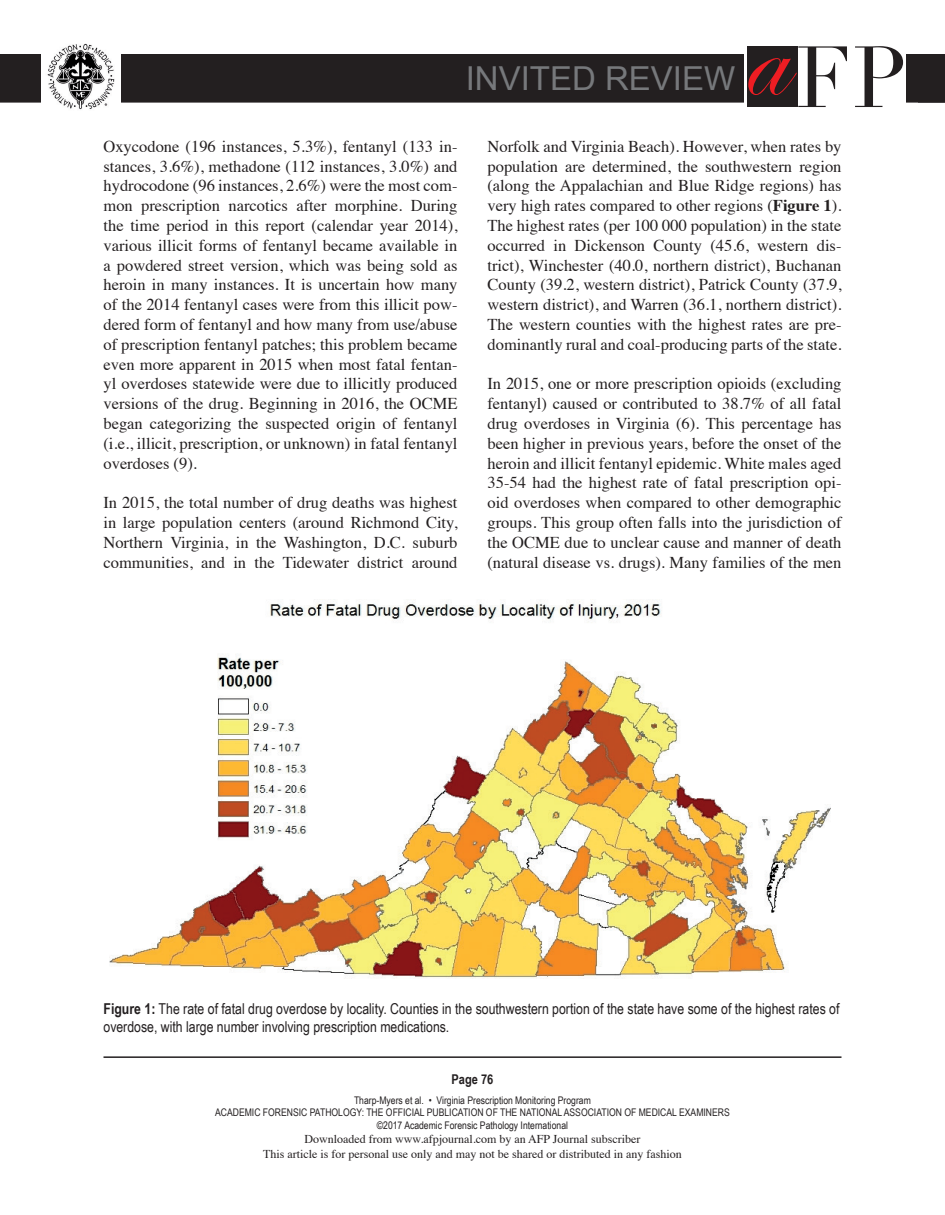
<style>
.page{position:relative;width:945px;height:1215px;background:#fff}
.page>*{position:absolute;margin:0;border:0;box-sizing:border-box;transform-origin:0 0}
.t1{font:33px "Arial";color:#76787b}
.t2{font:16.5px/19.8px "Times";color:#231f20;text-align:justify}
.t3{font:15px/18px "Arial Narrow";color:#231f20}
.t4{font:700 13.5px "Arial Narrow";color:#231f20}
.t5{font:12px/14.4px "Times";color:#231f20;text-align:center}
.t6{font:10.5px/12.6px "Arial Narrow";color:#231f20;text-align:center}
.s1{font-weight:700}
</style>
<div class="page">
<div style="left:1px;top:55px;width:943px;height:47px;background:#231f20"></div>
<div style="left:0;top:54px;width:945px;height:49px;border:2px solid #231f20"></div>
<div style="left:41px;top:37px;width:80px;height:79px;background:#fff"></div>
<div style="left:744px;top:44px;width:161px;height:69px;background:#fff"></div>
<div style="left:747px;top:46px;width:50px;height:61px;background:#231f20"></div>
<svg style="left:855px;top:46px;width:48px;height:61px"></svg>
<svg style="left:748px;top:46px;width:99px;height:61px"></svg>
<img style="left:47px;top:43px;width:68px;height:67px">
<svg style="left:918px;top:54px;width:27px;height:49px"></svg>
<img style="left:109px;top:599px;width:722px;height:380px">
<hr style="left:104px;top:1056px;width:738px;height:2px;background:#231f20">
<h1 class="t1" style="left:466px;top:57px;width:271px">INVITED REVIEW</h1>
<p class="t2" style="left:104px;top:135px;width:356px">Oxycodone (196 instances, 5.3%), fentanyl (133 in&shy;stances, 3.6%), methadone (112 instances, 3.0%) and hydrocodone (96 instances, 2.6%) were the most com&shy;mon prescription narcotics after morphine. During the time period in this report (calendar year 2014), various illicit forms of fentanyl became available in a powdered street version, which was being sold as heroin in many instances. It is uncertain how many of the 2014 fentanyl cases were from this illicit pow&shy;dered form of fentanyl and how many from use/abuse of prescription fentanyl patches; this problem became even more apparent in 2015 when most fatal fentan&shy;yl overdoses statewide were due to illicitly produced versions of the drug. Beginning in 2016, the OCME began categorizing the suspected origin of fentanyl (i.e., illicit, prescription, or unknown) in fatal fentanyl overdoses (9).</p>
<p class="t2" style="left:104px;top:491px;width:356px">In 2015, the total number of drug deaths was highest in large population centers (around Richmond City, Northern Virginia, in the Washington, D.C. suburb communities, and in the Tidewater district around</p>
<p class="t2" style="left:488px;top:135px;width:356px">Norfolk and Virginia Beach). However, when rates by population are determined, the southwestern region (along the Appalachian and Blue Ridge regions) has very high rates compared to other regions (<span class="s1">Figure 1</span>).<br>The highest rates (per 100 000 population) in the state occurred in Dickenson County (45.6, western dis&shy;trict), Winchester (40.0, northern district), Buchanan County (39.2, western district), Patrick County (37.9, western district), and Warren (36.1, northern district).<br>The western counties with the highest rates are pre&shy;dominantly rural and coal-producing parts of the state.</p>
<p class="t2" style="left:488px;top:373px;width:356px">In 2015, one or more prescription opioids (excluding fentanyl) caused or contributed to 38.7% of all fatal drug overdoses in Virginia (6). This percentage has been higher in previous years, before the onset of the heroin and illicit fentanyl epidemic. White males aged 35-54 had the highest rate of fatal prescription opi&shy;oid overdoses when compared to other demographic groups. This group often falls into the jurisdiction of the OCME due to unclear cause and manner of death (natural disease vs. drugs). Many families of the men</p>
<p class="t3" style="left:104px;top:1000px;width:738px"><span class="s1">Figure 1:</span> The rate of fatal drug overdose by locality. Counties in the southwestern portion of the state have some of the highest rates of overdose, with large number involving prescription medications.</p>
<p class="t4" style="left:452px;top:1069px;width:43px">Page 76</p>
<p class="t6" style="left:215px;top:1093px;width:516px">Tharp-Myers et al. • Virginia Prescription Monitoring Program<br>ACADEMIC FORENSIC PATHOLOGY: THE OFFICIAL PUBLICATION OF THE NATIONAL ASSOCIATION OF MEDICAL EXAMINERS ©2017 Academic Forensic Pathology International</p>
<p class="t5" style="left:263px;top:1131px;width:420px">Downloaded from www.afpjournal.com by an AFP Journal subscriber<br>This article is for personal use only and may not be shared or distributed in any fashion</p>
</div>
